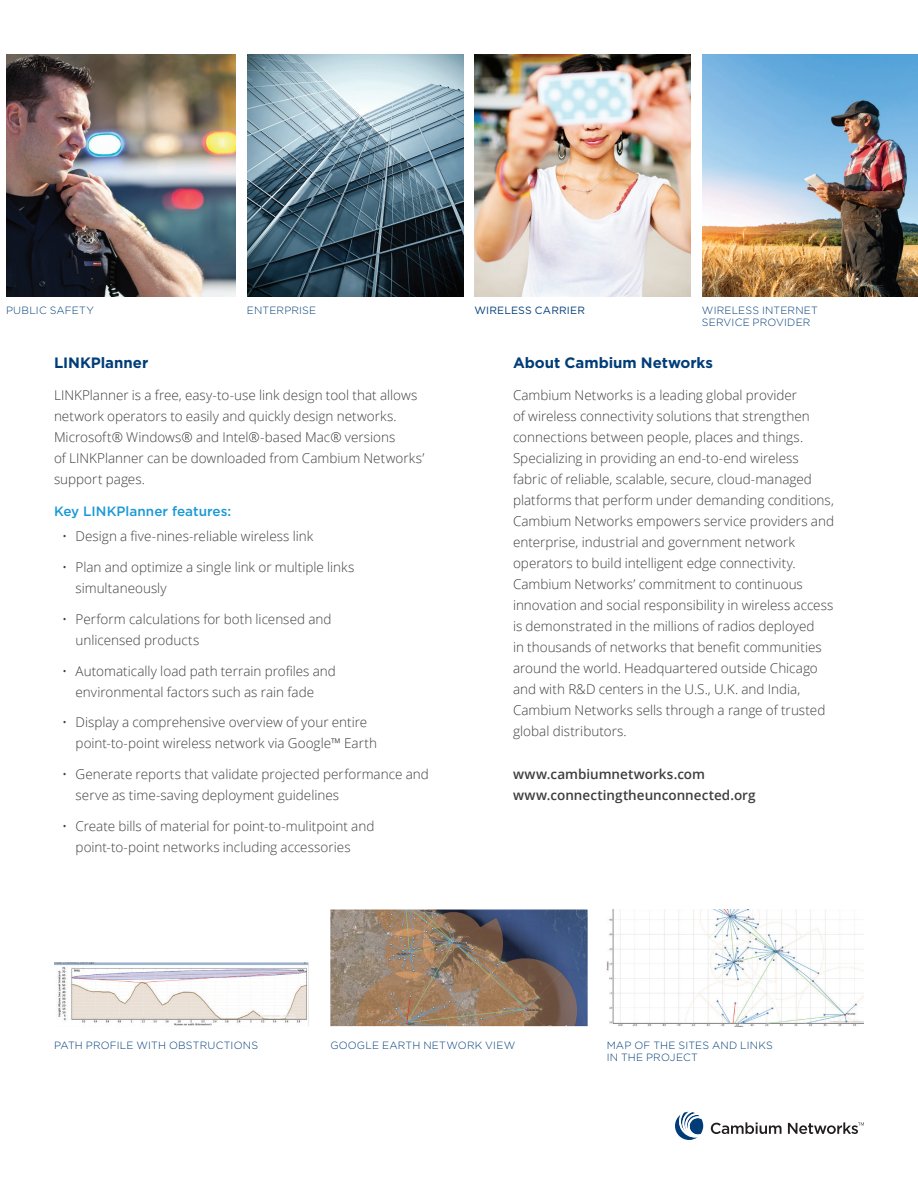
<style>
.page{position:relative;width:918px;height:1188px;background:#fff}
.page>*{position:absolute;margin:0;border:0;box-sizing:border-box;transform-origin:0 0}
.t1{font:700 15px "Gotham";color:#003d78}
.t2{font:300 13.5px/21px "Open Sans";color:#3e3e3f}
.t3{font:600 13.5px/21px "Open Sans";color:#3e3e3f}
.t4{font:500 13.5px "Gotham";color:#1999d6}
.t5{font:300 10.5px/12px "Gotham";letter-spacing:.015em;color:#003d78}
.t6{font:10.5px "Gotham";letter-spacing:.02em;color:#003d78}
</style>
<div class="page">
<svg style="left:711px;top:1122px;width:71px;height:12px"></svg>
<svg style="left:788px;top:1122px;width:76px;height:12px"></svg>
<svg style="left:675px;top:1112px;width:28px;height:28px"></svg>
<img style="left:702px;top:54px;width:216px;height:243px">
<img style="left:474px;top:54px;width:216px;height:243px">
<img style="left:6px;top:54px;width:230px;height:243px">
<img style="left:247px;top:54px;width:216px;height:243px">
<img style="left:54px;top:962px;width:255px;height:64px">
<img style="left:330px;top:910px;width:258px;height:116px">
<img style="left:607px;top:910px;width:257px;height:116px">
<p class="t5" style="left:6px;top:304px;width:90px">PUBLIC SAFETY</p>
<p class="t5" style="left:247px;top:304px;width:71px">ENTERPRISE</p>
<p class="t5" style="left:702px;top:304px;width:118px">WIRELESS INTERNET<br>SERVICE PROVIDER</p>
<p class="t6" style="left:474px;top:304px;width:112px">WIRELESS CARRIER</p>
<p class="t1" style="left:54px;top:353px;width:96px">LINKPlanner</p>
<p class="t2" style="left:54px;top:384px;width:372px">LINKPlanner is a free, easy-to-use link design tool that allows network operators to easily and quickly design networks.<br>Microsoft® Windows® and Intel®-based Mac® versions<br>of LINKPlanner can be downloaded from Cambium Networks’ support pages.</p>
<p class="t4" style="left:54px;top:502px;width:179px">Key LINKPlanner features:</p>
<p class="t2" style="left:62px;top:526px;width:253px">• Design a five-nines-reliable wireless link</p>
<p class="t2" style="left:76px;top:556px;width:280px;text-indent:-14px">• Plan and optimize a single link or multiple links simultaneously</p>
<p class="t2" style="left:76px;top:608px;width:257px;text-indent:-14px">• Perform calculations for both licensed and unlicensed products</p>
<p class="t2" style="left:76px;top:660px;width:262px;text-indent:-14px">• Automatically load path terrain profiles and environmental factors such as rain fade</p>
<p class="t2" style="left:76px;top:712px;width:303px;text-indent:-14px">• Display a comprehensive overview of your entire point-to-point wireless network via Google™ Earth</p>
<p class="t2" style="left:76px;top:763px;width:355px;text-indent:-14px">• Generate reports that validate projected performance and serve as time-saving deployment guidelines</p>
<p class="t2" style="left:76px;top:815px;width:300px;text-indent:-14px">• Create bills of material for point-to-mulitpoint and point-to-point networks including accessories</p>
<p class="t1" style="left:513px;top:353px;width:202px">About Cambium Networks</p>
<p class="t2" style="left:513px;top:384px;width:323px">Cambium Networks is a leading global provider<br>of wireless connectivity solutions that strengthen connections between people, places and things.<br>Specializing in providing an end-to-end wireless fabric of reliable, scalable, secure, cloud-managed platforms that perform under demanding conditions, Cambium Networks empowers service providers and enterprise, industrial and government network operators to build intelligent edge connectivity.<br>Cambium Networks’ commitment to continuous innovation and social responsibility in wireless access is demonstrated in the millions of radios deployed<br>in thousands of networks that benefit communities around the world. Headquartered outside Chicago and with R&amp;D centers in the U.S., U.K. and India, Cambium Networks sells through a range of trusted global distributors.</p>
<p class="t3" style="left:513px;top:763px;width:244px">www.cambiumnetworks.com www.connectingtheunconnected.org</p>
<p class="t5" style="left:54px;top:1039px;width:206px">PATH PROFILE WITH OBSTRUCTIONS</p>
<p class="t5" style="left:330px;top:1039px;width:186px">GOOGLE EARTH NETWORK VIEW</p>
<p class="t5" style="left:607px;top:1039px;width:168px">MAP OF THE SITES AND LINKS<br>IN THE PROJECT</p>
</div>
